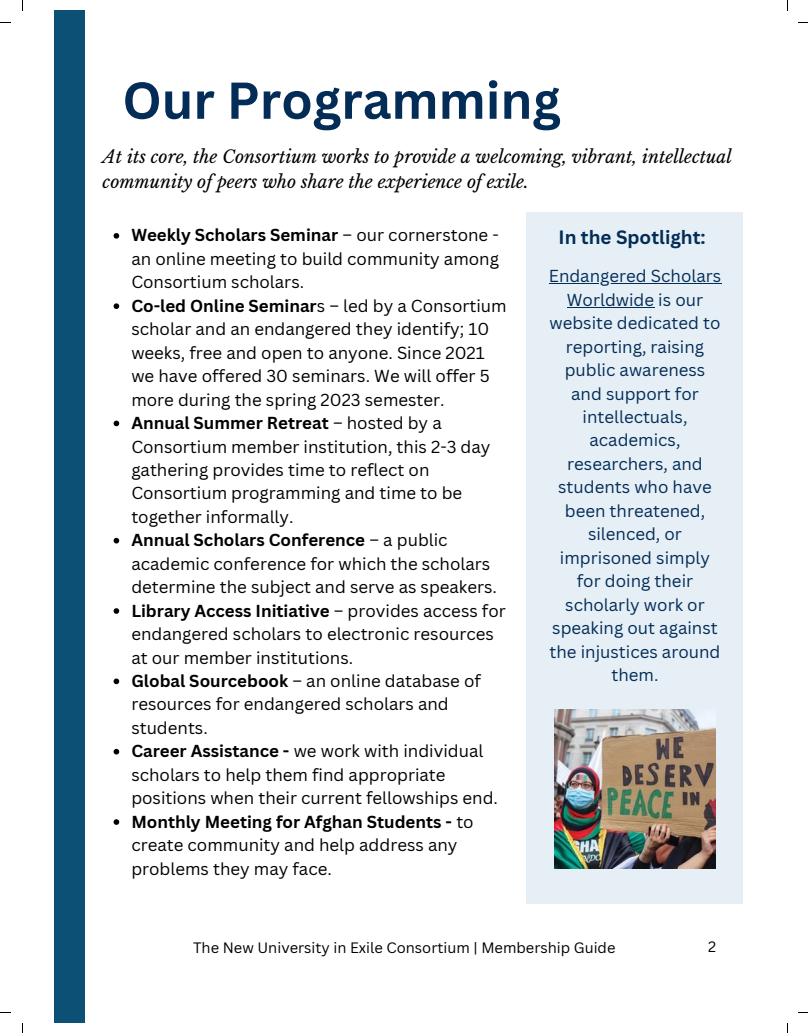
<style>
.page{position:relative;width:808px;height:1033px;background:#fff}
.page>*{position:absolute;margin:0;border:0;box-sizing:border-box;transform-origin:0 0}
.t1{font:700 50.62px "Canva Sans";color:#032c57}
.t2{font:700 18.75px "Canva Sans";color:#032c57}
.t3{font:italic 17.5px/24.4px "Libre Baskerville";color:#000}
.t4{font:16.88px/23.5px "Canva Sans";color:#000}
.t5{font:16.88px/23.5px "Canva Sans";color:#032c57;text-align:center}
.t6{font:14.62px "Canva Sans";color:#000}
.s1{font-weight:700}
</style>
<div class="page">
<div style="left:54px;top:10px;width:31px;height:1012px;background:#0d5076"></div>
<div style="left:526px;top:212px;width:217px;height:691px;background:#e5eff5"></div>
<svg style="left:114px;top:233px;width:5px;height:6px"></svg>
<svg style="left:114px;top:303px;width:5px;height:6px"></svg>
<svg style="left:114px;top:420px;width:5px;height:6px"></svg>
<svg style="left:114px;top:538px;width:5px;height:5px"></svg>
<svg style="left:114px;top:608px;width:5px;height:6px"></svg>
<svg style="left:114px;top:678px;width:5px;height:6px"></svg>
<svg style="left:114px;top:749px;width:5px;height:5px"></svg>
<svg style="left:114px;top:819px;width:5px;height:5px"></svg>
<img style="left:555px;top:709px;width:160px;height:159px">
<hr style="left:549px;top:283px;width:172px;height:1px;background:#032c57">
<hr style="left:567px;top:307px;width:87px;height:1px;background:#032c57">
<h1 class="t1" style="left:122px;top:65px;width:440px">Our Programming</h1>
<p class="t3" style="left:103px;top:145px;width:631px">At its core, the Consortium works to provide a welcoming, vibrant, intellectual community of peers who share the experience of exile.</p>
<p class="t4" style="left:131px;top:223px;width:377px"><span class="s1">Weekly Scholars Seminar</span> – our cornerstone - an online meeting to build community among Consortium scholars.<br><span class="s1">Co-led Online Seminar</span>s – led by a Consortium scholar and an endangered they identify; 10 weeks, free and open to anyone. Since 2021 we have offered 30 seminars. We will offer 5 more during the spring 2023 semester.<br><span class="s1">Annual Summer Retreat</span> – hosted by a Consortium member institution, this 2-3 day gathering provides time to reflect on Consortium programming and time to be together informally.<br><span class="s1">Annual Scholars Conference</span> – a public academic conference for which the scholars determine the subject and serve as speakers.<br><span class="s1">Library Access Initiative</span> – provides access for endangered scholars to electronic resources at our member institutions.<br><span class="s1">Global Sourcebook</span> – an online database of resources for endangered scholars and students.<br><span class="s1">Career Assistance -</span> we work with individual scholars to help them find appropriate positions when their current fellowships end.<br><span class="s1">Monthly Meeting for Afghan Students -</span> to create community and help address any problems they may face.</p>
<p class="t2" style="left:558px;top:224px;width:149px">In the Spotlight:</p>
<p class="t5" style="left:549px;top:264px;width:174px">Endangered Scholars<br>Worldwide is our website dedicated to reporting, raising public awareness and support for intellectuals, academics, researchers, and students who have been threatened, silenced, or imprisoned simply for doing their scholarly work or speaking out against the injustices around them.</p>
<p class="t6" style="left:193px;top:937px;width:424px">The New University in Exile Consortium | Membership Guide</p>
<p class="t6" style="left:708px;top:936px;width:10px">2</p>
</div>
